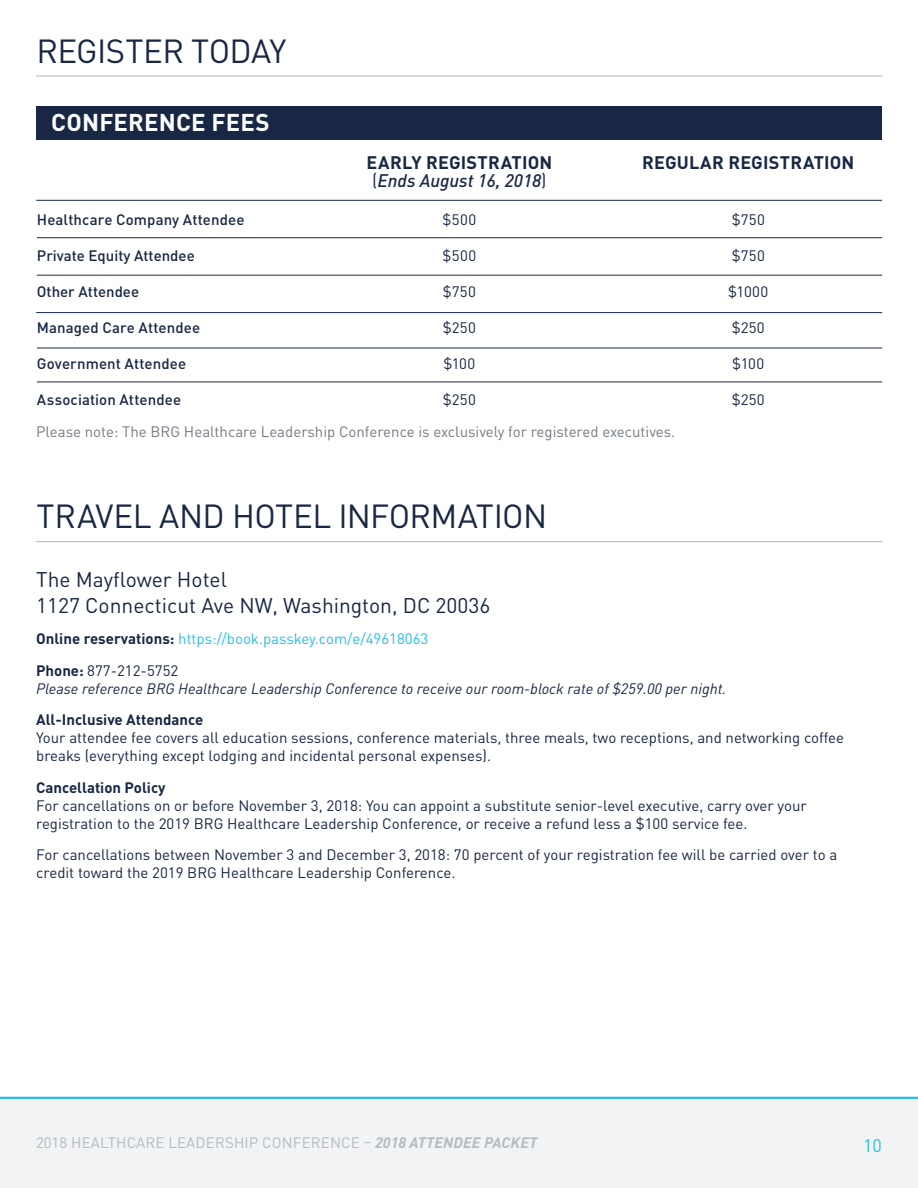
<style>
.page{position:relative;width:918px;height:1188px;background:#fff}
.page>*{position:absolute;margin:0;border:0;box-sizing:border-box;transform-origin:0 0}
.t1{font:33px "DINOT";letter-spacing:-.02em;color:#182743}
.t2{font:700 24px "DINOT";letter-spacing:.005em;color:#fff}
.t3{font:21px/25.2px "DINOT";color:#182743}
.t4{font:700 18px/18px "DINOT";letter-spacing:.01em;color:#182743;text-align:center}
.t5{font:18px "DINOT";color:#2abde9}
.t6{font:15px/18px "DINOT";color:#182743}
.t7{font:500 15px "DINOT";letter-spacing:.005em;color:#182743}
.t8{font:italic 15px "DINOT";color:#182743}
.t9{font:15px "DINOT";color:#747b83}
.t10{font:15px/31.5px "DINOT";color:#2abde9}
.t11{font:15px "DINOT";letter-spacing:.01em;color:#b3bbc0}
.t12{font:700 15px "DINOT";color:#182743}
.s1{font-weight:400}
.s2{font-weight:500;font-style:italic}
.s3{font-weight:700;color:#182743}
.s4{color:#182743}
.s5{font-weight:700;font-style:italic}
</style>
<div class="page">
<div style="left:0;top:1096px;width:918px;height:92px;background:#f2f3f4"></div>
<hr style="left:36px;top:200px;width:846px;height:1px;background:#182743">
<hr style="left:37px;top:237px;width:845px;height:1px;background:#182743">
<hr style="left:37px;top:348px;width:845px;height:1px;background:#182743">
<hr style="left:37px;top:382px;width:845px;height:1px;background:#182743">
<hr style="left:37px;top:275px;width:845px;height:1px;background:#182743">
<hr style="left:36px;top:312px;width:846px;height:1px;background:#182743">
<div style="left:36px;top:106px;width:846px;height:34px;background:#182743"></div>
<hr style="left:36px;top:76px;width:846px;height:1px;background:#acb3b8">
<hr style="left:36px;top:541px;width:847px;height:1px;background:#acb3b8">
<h1 class="t1" style="left:36px;top:30px;width:252px">REGISTER TODAY</h1>
<h2 class="t2" style="left:51px;top:107px;width:220px">CONFERENCE FEES</h2>
<p class="t7" style="left:37px;top:210px;width:209px">Healthcare Company Attendee</p>
<p class="t7" style="left:37px;top:246px;width:159px">Private Equity Attendee</p>
<p class="t7" style="left:37px;top:282px;width:104px">Other Attendee</p>
<p class="t7" style="left:37px;top:318px;width:165px">Managed Care Attendee</p>
<p class="t7" style="left:37px;top:354px;width:151px">Government Attendee</p>
<p class="t7" style="left:37px;top:390px;width:146px">Association Attendee</p>
<p class="t4" style="left:367px;top:153px;width:187px">EARLY REGISTRATION <span class="s1">(</span><span class="s2">Ends August 16, 2018</span><span class="s1">)</span></p>
<p class="t4" style="left:642px;top:153px;width:214px">REGULAR REGISTRATION</p>
<p class="t6" style="left:443px;top:211px;width:35px">$500</p>
<p class="t6" style="left:443px;top:247px;width:35px">$500</p>
<p class="t6" style="left:443px;top:283px;width:35px">$750</p>
<p class="t6" style="left:443px;top:319px;width:35px">$250</p>
<p class="t6" style="left:443px;top:355px;width:34px">$100</p>
<p class="t6" style="left:443px;top:391px;width:35px">$250</p>
<p class="t6" style="left:732px;top:211px;width:35px">$750</p>
<p class="t6" style="left:732px;top:247px;width:35px">$750</p>
<p class="t6" style="left:728px;top:283px;width:42px">$1000</p>
<p class="t6" style="left:732px;top:319px;width:35px">$250</p>
<p class="t6" style="left:732px;top:355px;width:34px">$100</p>
<p class="t6" style="left:732px;top:391px;width:35px">$250</p>
<p class="t9" style="left:36px;top:422px;width:641px">Please note: The BRG Healthcare Leadership Conference is exclusively for registered executives.</p>
<h1 class="t1" style="left:37px;top:496px;width:512px">TRAVEL AND HOTEL INFORMATION</h1>
<h3 class="t3" style="left:36px;top:567px;width:456px">The Mayflower Hotel<br>1127 Connecticut Ave NW, Washington, DC 20036</h3>
<p class="t10" style="left:36px;top:623px;width:394px"><span class="s3">Online reservations:</span> https://book.passkey.com/e/49618063<br><span class="s3">Phone:</span> <span class="s4">877-212-5752</span></p>
<p class="t8" style="left:36px;top:679px;width:692px">Please reference BRG Healthcare Leadership Conference to receive our room-block rate of $259.00 per night.</p>
<p class="t12" style="left:36px;top:710px;width:169px">All-Inclusive Attendance</p>
<p class="t6" style="left:36px;top:728px;width:810px">Your attendee fee covers all education sessions, conference materials, three meals, two receptions, and networking coffee breaks (everything except lodging and incidental personal expenses).</p>
<p class="t12" style="left:36px;top:777px;width:131px">Cancellation Policy</p>
<p class="t6" style="left:36px;top:796px;width:772px">For cancellations on or before November 3, 2018: You can appoint a substitute senior-level executive, carry over your registration to the 2019 BRG Healthcare Leadership Conference, or receive a refund less a $100 service fee.</p>
<p class="t6" style="left:36px;top:845px;width:803px">For cancellations between November 3 and December 3, 2018: 70 percent of your registration fee will be carried over to a credit toward the 2019 BRG Healthcare Leadership Conference.</p>
<p class="t11" style="left:36px;top:1133px;width:503px">2018 HEALTHCARE LEADERSHIP CONFERENCE – <span class="s5">2018 ATTENDEE PACKET</span></p>
<p class="t5" style="left:863px;top:1134px;width:20px">10</p>
</div>
